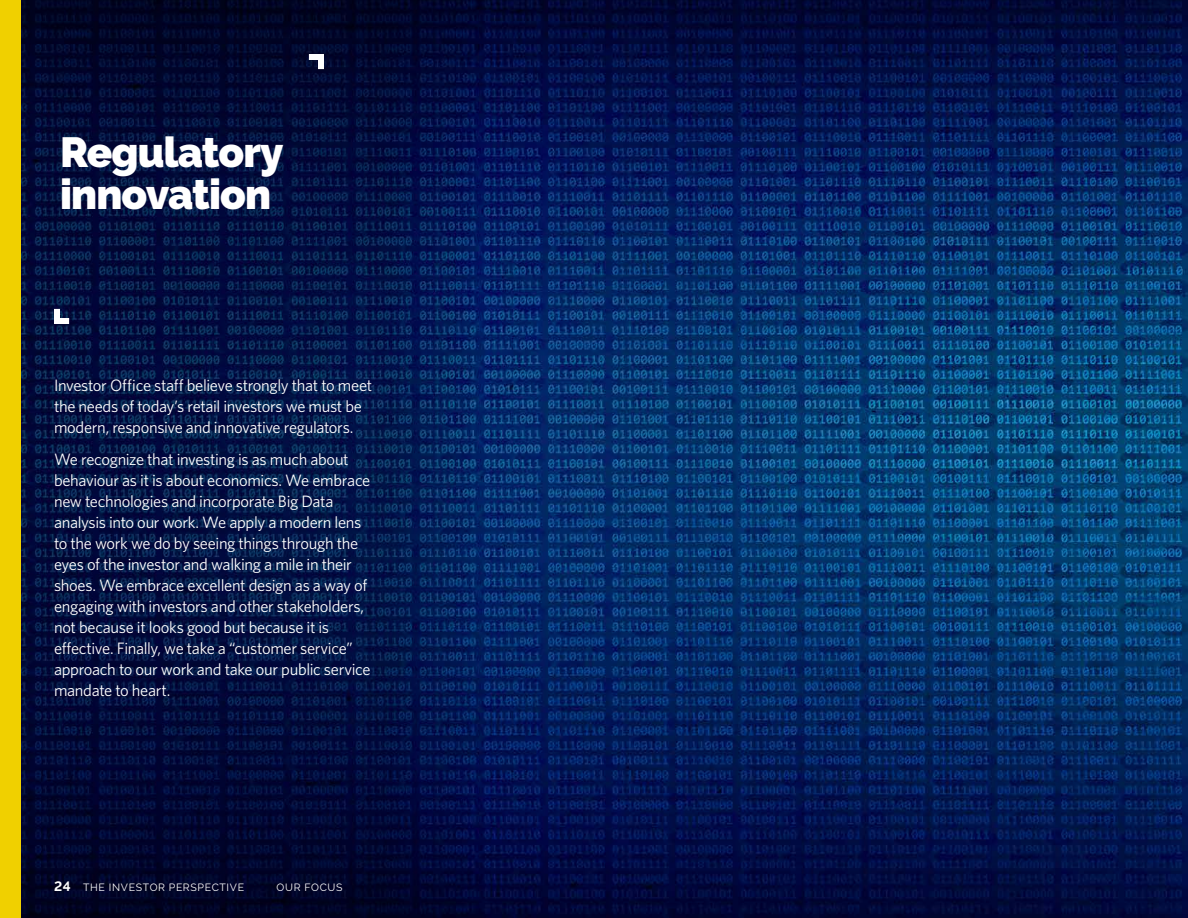
<style>
.page{position:relative;width:1188px;height:918px;background:#fff}
.page>*{position:absolute;margin:0;border:0;box-sizing:border-box;transform-origin:0 0}
.t1{font:900 42px "Raleway";letter-spacing:-.02em;color:#fff}
.Body{font:16.5px/21px "Whitney HTF";letter-spacing:-.02em;color:#fff}
.t2{font:10.5px "Raleway";letter-spacing:.065em;color:#fff}
.s1{font-weight:700;font-size:13.5px}
</style>
<div class="page">
<img style="left:486px;top:0;width:702px;height:918px">
<svg style="left:20px;top:0;width:466px;height:918px;background:#041140"></svg>
<div style="left:0;top:0;width:20px;height:918px;background:#f0d000"></div>
<svg style="left:303px;top:51px;width:24px;height:24px"></svg>
<svg style="left:51px;top:303px;width:24px;height:24px"></svg>
<p class="t1" style="left:60px;top:128px;width:225px">Regulatory</p>
<p class="t1" style="left:60px;top:170px;width:213px">innovation</p>
<p class="Body" style="left:54px;top:375px;width:320px">Investor Office staff believe strongly that to meet the needs of today’s retail investors we must be modern, responsive and innovative regulators.</p>
<p class="Body" style="left:54px;top:448px;width:318px">We recognize that investing is as much about behaviour as it is about economics. We embrace new technologies and incorporate Big Data analysis into our work. We apply a modern lens to the work we do by seeing things through the eyes of the investor and walking a mile in their shoes. We embrace excellent design as a way of engaging with investors and other stakeholders, not because it looks good but because it is effective. Finally, we take a “customer service” approach to our work and take our public service mandate to heart.</p>
<p class="t2" style="left:54px;top:881px;width:192px"><span class="s1">24</span> THE INVESTOR PERSPECTIVE</p>
<p class="t2" style="left:277px;top:881px;width:67px">OUR FOCUS</p>
</div>
